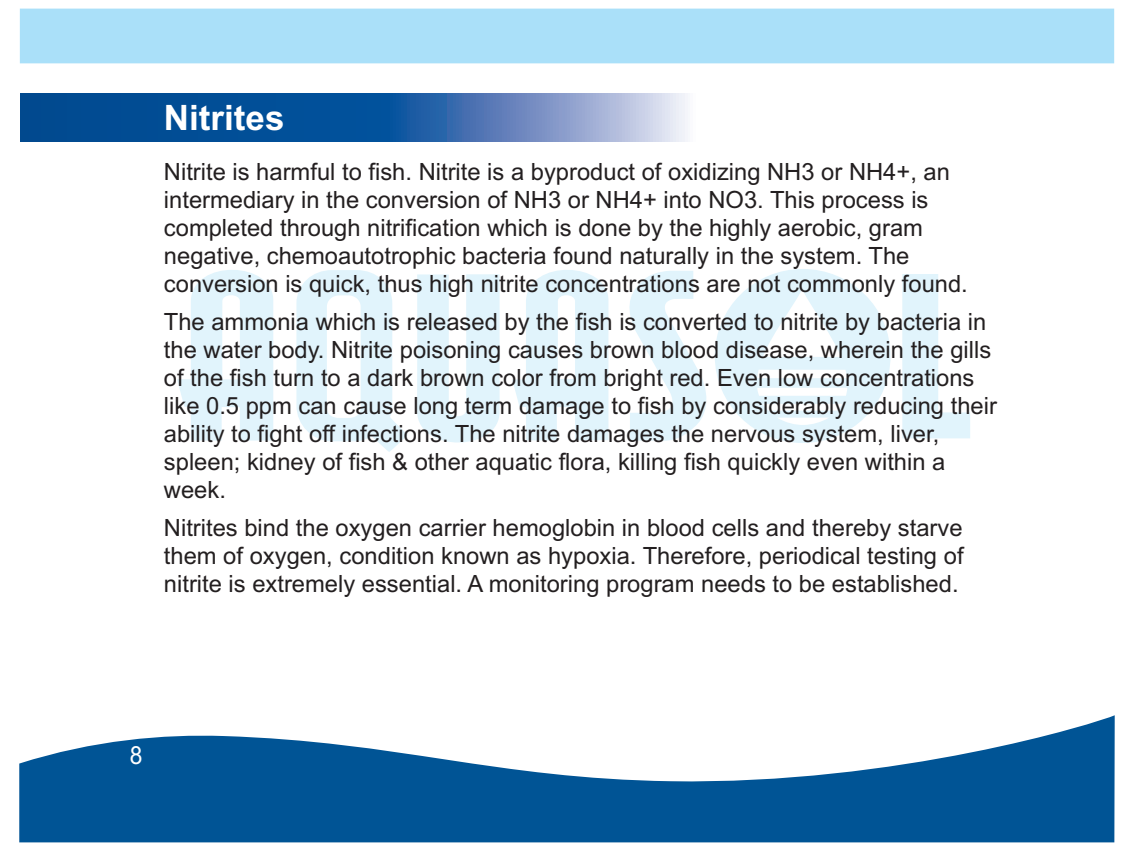
<style>
.page{position:relative;width:1134px;height:851px;background:#fff}
.page>*{position:absolute;margin:0;border:0;box-sizing:border-box;transform-origin:0 0}
.t1{font:700 35px "Arial";color:#fff}
.t2{font:25px "Arial";color:#fff;scale:.91 1}
.t3{font:23.75px/27.8px "Arial";color:#231f20}
</style>
<div class="page">
<svg style="left:177px;top:269px;width:793px;height:183px;fill:#e1f4fc"></svg>
<svg style="left:757px;top:289px;width:90px;height:136px"></svg>
<svg style="left:19px;top:715px;width:1096px;height:127px;fill:#005495"></svg>
<div style="left:20px;top:9px;width:1094px;height:54px;background:#aae0f9"></div>
<svg style="left:20px;top:94px;width:668px;height:47px;background:#376eab"></svg>
<h1 class="t1" style="left:164px;top:104px;width:122px">Nitrites</h1>
<p class="t3" style="left:164px;top:160px;width:805px">Nitrite is harmful to fish. Nitrite is a byproduct of oxidizing NH3 or NH4+, an intermediary in the conversion of NH3 or NH4+ into NO3. This process is completed through nitrification which is done by the highly aerobic, gram negative, chemoautotrophic bacteria found naturally in the system. The conversion is quick, thus high nitrite concentrations are not commonly found.</p>
<p class="t3" style="left:164px;top:310px;width:834px">The ammonia which is released by the fish is converted to nitrite by bacteria in the water body. Nitrite poisoning causes brown blood disease, wherein the gills of the fish turn to a dark brown color from bright red. Even low concentrations like 0.5 ppm can cause long term damage to fish by considerably reducing their ability to fight off infections. The nitrite damages the nervous system, liver, spleen; kidney of fish &amp; other aquatic flora, killing fish quickly even within a week.</p>
<p class="t3" style="left:164px;top:516px;width:801px;text-align:justify">Nitrites bind the oxygen carrier hemoglobin in blood cells and thereby starve them of oxygen, condition known as hypoxia. Therefore, periodical testing of nitrite is extremely essential. A monitoring program needs to be established.</p>
<p class="t2" style="left:130px;top:746px;width:15px">8</p>
</div>
